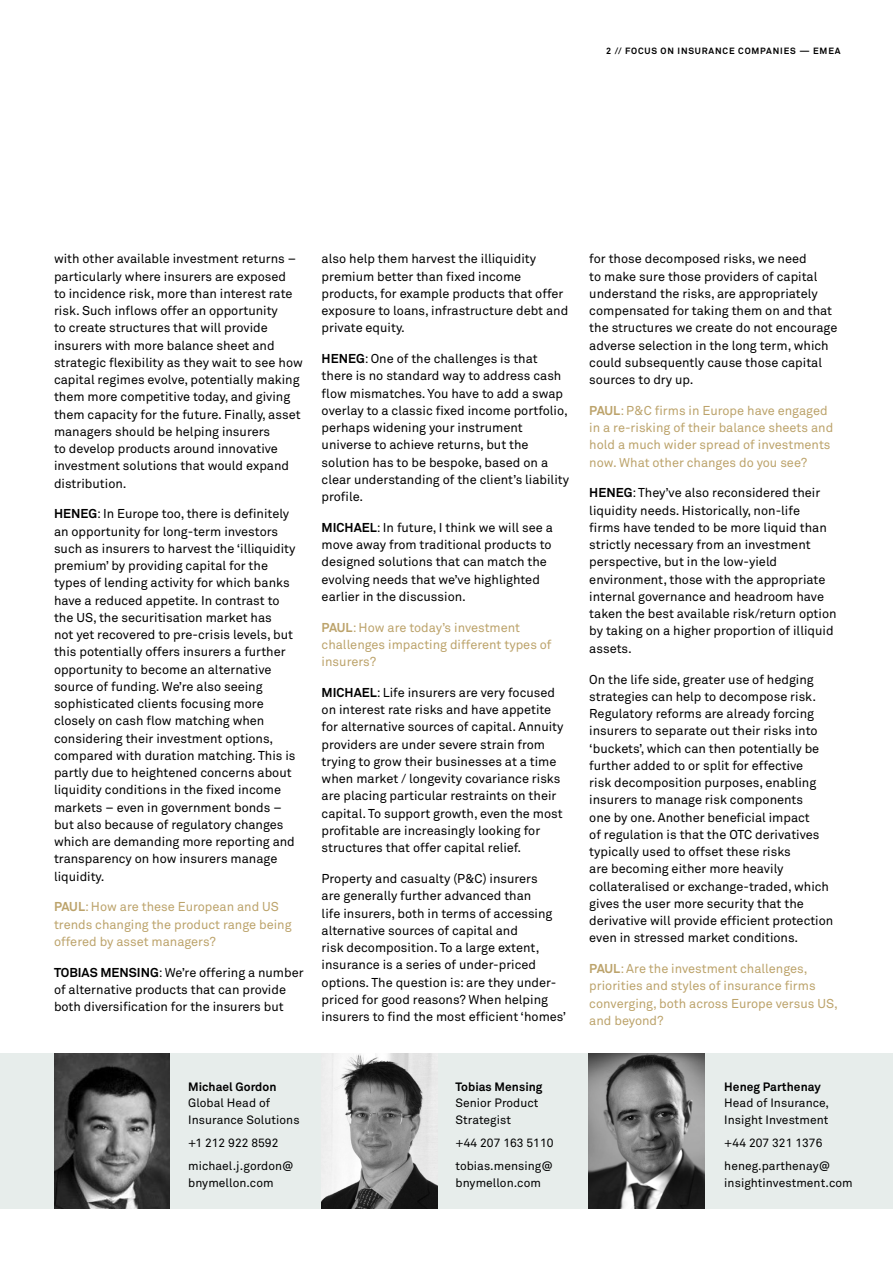
<style>
.page{position:relative;width:893px;height:1263px;background:#fff}
.page>*{position:absolute;margin:0;border:0;box-sizing:border-box;transform-origin:0 0}
.t1{font:12.75px/17.2px "Akkurat Pro";color:#000}
.t2{font:12.75px/17.2px "Akkurat Pro";color:#bca36b}
.t3{font:12px/16.5px "Akkurat Pro";letter-spacing:.005em;color:#000}
.t4{font:700 12px "Akkurat Pro";letter-spacing:.005em;color:#000}
.t5{font:700 9px "Akkurat Pro";letter-spacing:.09em;color:#000}
.s1{font-weight:700}
</style>
<div class="page">
<div style="left:0;top:1053px;width:893px;height:156px;background:#e7edeb"></div>
<img style="left:54px;top:1053px;width:116px;height:156px">
<img style="left:322px;top:1053px;width:115px;height:156px">
<img style="left:589px;top:1053px;width:115px;height:156px">
<p class="t5" style="left:606px;top:45px;width:236px">2 // FOCUS ON INSURANCE COMPANIES — EMEA</p>
<p class="t1" style="left:54px;top:251px;width:250px">with other available investment returns – particularly where insurers are exposed<br>to incidence risk, more than interest rate risk. Such inflows offer an opportunity<br>to create structures that will provide insurers with more balance sheet and strategic flexibility as they wait to see how capital regimes evolve, potentially making them more competitive today, and giving them capacity for the future. Finally, asset managers should be helping insurers<br>to develop products around innovative investment solutions that would expand distribution.</p>
<p class="t1" style="left:54px;top:506px;width:243px"><span class="s1">HENEG</span>: In Europe too, there is definitely an opportunity for long-term investors such as insurers to harvest the ‘illiquidity premium’ by providing capital for the types of lending activity for which banks have a reduced appetite. In contrast to the US, the securitisation market has<br>not yet recovered to pre-crisis levels, but this potentially offers insurers a further opportunity to become an alternative source of funding. We’re also seeing sophisticated clients focusing more closely on cash flow matching when considering their investment options, compared with duration matching. This is partly due to heightened concerns about liquidity conditions in the fixed income markets – even in government bonds – but also because of regulatory changes which are demanding more reporting and transparency on how insurers manage liquidity.</p>
<p class="t2" style="left:54px;top:899px;width:239px"><span class="s1">PAUL</span>: How are these European and US trends changing the product range being offered by asset managers?</p>
<p class="t1" style="left:54px;top:964px;width:251px"><span class="s1">TOBIAS MENSING</span>: We’re offering a number of alternative products that can provide both diversification for the insurers but</p>
<p class="t1" style="left:322px;top:251px;width:248px">also help them harvest the illiquidity premium better than fixed income products, for example products that offer exposure to loans, infrastructure debt and private equity.</p>
<p class="t1" style="left:322px;top:350px;width:249px"><span class="s1">HENEG</span>: One of the challenges is that there is no standard way to address cash flow mismatches. You have to add a swap overlay to a classic fixed income portfolio, perhaps widening your instrument universe to achieve returns, but the solution has to be bespoke, based on a clear understanding of the client’s liability profile.</p>
<p class="t1" style="left:322px;top:519px;width:233px"><span class="s1">MICHAEL</span>: In future, I think we will see a move away from traditional products to designed solutions that can match the evolving needs that we’ve highlighted earlier in the discussion.</p>
<p class="t2" style="left:322px;top:619px;width:231px"><span class="s1">PAUL</span>: How are today’s investment challenges impacting different types of insurers?</p>
<p class="t1" style="left:322px;top:684px;width:243px"><span class="s1">MICHAEL</span>: Life insurers are very focused on interest rate risks and have appetite for alternative sources of capital. Annuity providers are under severe strain from trying to grow their businesses at a time when market / longevity covariance risks are placing particular restraints on their capital. To support growth, even the most profitable are increasingly looking for structures that offer capital relief.</p>
<p class="t1" style="left:322px;top:870px;width:246px">Property and casualty (P&amp;C) insurers<br>are generally further advanced than<br>life insurers, both in terms of accessing alternative sources of capital and<br>risk decomposition. To a large extent, insurance is a series of under-priced options. The question is: are they under&shy;priced for good reasons? When helping insurers to find the most efficient ‘homes’</p>
<p class="t1" style="left:589px;top:251px;width:250px">for those decomposed risks, we need<br>to make sure those providers of capital understand the risks, are appropriately compensated for taking them on and that the structures we create do not encourage adverse selection in the long term, which could subsequently cause those capital sources to dry up.</p>
<p class="t2" style="left:589px;top:402px;width:245px"><span class="s1">PAUL</span>: P&amp;C firms in Europe have engaged in a re-risking of their balance sheets and hold a much wider spread of investments now. What other changes do you see?</p>
<p class="t1" style="left:589px;top:485px;width:249px"><span class="s1">HENEG</span>: They’ve also reconsidered their liquidity needs. Historically, non-life<br>firms have tended to be more liquid than strictly necessary from an investment perspective, but in the low-yield environment, those with the appropriate internal governance and headroom have taken the best available risk/return option by taking on a higher proportion of illiquid assets.</p>
<p class="t1" style="left:589px;top:671px;width:246px">On the life side, greater use of hedging strategies can help to decompose risk.<br>Regulatory reforms are already forcing insurers to separate out their risks into ‘buckets’, which can then potentially be further added to or split for effective<br>risk decomposition purposes, enabling insurers to manage risk components<br>one by one. Another beneficial impact<br>of regulation is that the OTC derivatives typically used to offset these risks<br>are becoming either more heavily collateralised or exchange-traded, which gives the user more security that the derivative will provide efficient protection even in stressed market conditions.</p>
<p class="t2" style="left:589px;top:960px;width:250px"><span class="s1">PAUL</span>: Are the investment challenges, priorities and styles of insurance firms converging, both across Europe versus US, and beyond?</p>
<h6 class="t4" style="left:188px;top:1079px;width:90px">Michael Gordon</h6>
<p class="t3" style="left:188px;top:1095px;width:113px">Global Head of<br>Insurance Solutions</p>
<p class="t3" style="left:188px;top:1135px;width:92px">+1 212 922 8592</p>
<p class="t3" style="left:188px;top:1158px;width:107px">michael.j.gordon@ bnymellon.com</p>
<h6 class="t4" style="left:455px;top:1079px;width:89px">Tobias Mensing</h6>
<p class="t3" style="left:455px;top:1095px;width:85px">Senior Product<br>Strategist</p>
<p class="t3" style="left:455px;top:1135px;width:100px">+44 207 163 5110</p>
<p class="t3" style="left:455px;top:1158px;width:99px">tobias.mensing@ bnymellon.com</p>
<h6 class="t4" style="left:724px;top:1079px;width:98px">Heneg Parthenay</h6>
<p class="t3" style="left:724px;top:1095px;width:106px">Head of Insurance,<br>Insight Investment</p>
<p class="t3" style="left:724px;top:1135px;width:100px">+44 207 321 1376</p>
<p class="t3" style="left:724px;top:1158px;width:130px">heneg.parthenay@ insightinvestment.com</p>
</div>
